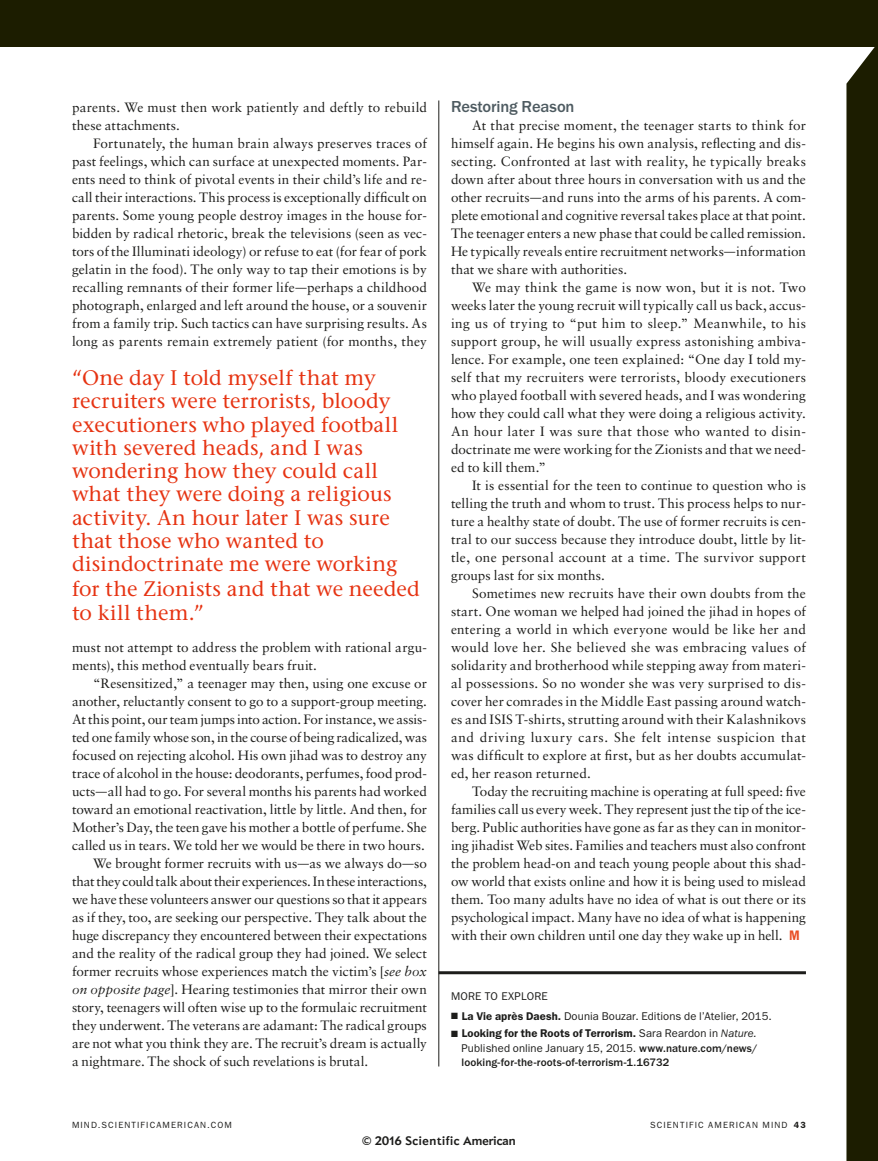
<style>
.page{position:relative;width:878px;height:1161px;background:#fff}
.page>*{position:absolute;margin:0;border:0;box-sizing:border-box;transform-origin:0 0}
.txt{font:500 21px/23.2px "Stone Serif Std";letter-spacing:.005em;color:#e63312}
.subhead{font:500 16.5px "ITC Franklin Gothic Std";letter-spacing:-.005em;color:#4e5b61}
.txt-2{font:13.5px/18px "Sabon LT Std";letter-spacing:.005em;color:#1d1d1b;text-align:justify}
.spine_txt{font:700 12px "Apres";letter-spacing:.02em;color:#1d1d1b}
.t1{font:500 11.25px/14.2px "ITC Franklin Gothic Std";letter-spacing:.01em;color:#1d1d1b;text-align:justify}
.more_head_rhp{font:11.25px "ITC Franklin Gothic Std";letter-spacing:.005em;color:#1d1d1b}
.folio_rt{font:9px "ITC Franklin Gothic Std";letter-spacing:.125em;color:#1d1d1b}
.s1{font-size:11.25px}
.s2{font-style:italic}
.s3{font-family:"ITC Franklin Gothic Std Dm Cd";font-size:14.25px;color:#e94e24}
.s4{font-weight:600}
.s5{font-weight:400}
.s6{font-weight:400;font-style:italic}
</style>
<div class="page">
<hr style="left:438px;top:100px;width:1px;height:966px;background:#1d1d1b">
<hr style="left:438px;top:971px;width:368px;height:3px;background:#1d1d1b">
<div style="left:0;top:0;width:878px;height:46px;background:#1c1d00"></div>
<div style="left:846px;top:46px;width:31px;height:1115px;background:#1c1d00"></div>
<hr style="left:877px;top:0;width:1px;height:1161px;background:#1c1d00">
<p class="txt-2" style="left:72px;top:98px;width:356px">parents. We must then work patiently and deftly to rebuild these attachments.</p>
<p class="txt-2" style="left:72px;top:134px;width:356px;text-indent:21px">Fortunately, the human brain always preserves traces of past feelings, which can surface at unexpected moments. Par&shy;ents need to think of pivotal events in their child’s life and re&shy;call their interactions. This process is exceptionally difficult on parents. Some young people destroy images in the house for&shy;bidden by radical rhetoric, break the televisions (seen as vec&shy;tors of the Illuminati ideology) or refuse to eat (for fear of pork gelatin in the food). The only way to tap their emotions is by recalling remnants of their former life<span class="s1">—</span>perhaps a childhood photograph, enlarged and left around the house, or a souvenir from a family trip. Such tactics can have surprising results. As long as parents remain extremely patient (for months, they</p>
<p class="txt" style="left:72px;top:366px;width:328px">“One day I told myself that my recruiters were terrorists, bloody executioners who played football with severed heads, and I was wondering how they could call what they were doing a religious activity. An hour later I was sure that those who wanted to disindoctrinate me were working</p>
<p class="txt" style="left:72px;top:577px;width:349px">for the Zionists and that we needed to kill them.”</p>
<p class="txt-2" style="left:72px;top:638px;width:356px">must not attempt to address the problem with rational argu&shy;ments), this method eventually bears fruit.</p>
<p class="txt-2" style="left:72px;top:674px;width:356px;text-indent:21px">“Resensitized,” a teenager may then, using one excuse or another, reluctantly consent to go to a support-group meeting.<br>At this point, our team jumps into action. For instance, we assis&shy;ted one family whose son, in the course of being radicalized, was focused on rejecting alcohol. His own jihad was to destroy any trace of alcohol in the house: deodorants, perfumes, food prod&shy;ucts<span class="s1">—</span>all had to go. For several months his parents had worked toward an emotional reactivation, little by little. And then, for Mother’s Day, the teen gave his mother a bottle of perfume. She called us in tears. We told her we would be there in two hours.</p>
<p class="txt-2" style="left:72px;top:854px;width:356px;text-indent:21px">We brought former recruits with us<span class="s1">—</span>as we always do<span class="s1">—</span>so that they could talk about their experiences. In these interactions, we have these volunteers answer our questions so that it appears as if they, too, are seeking our perspective. They talk about the huge discrepancy they encountered between their expectations and the reality of the radical group they had joined. We select former recruits whose experiences match the victim’s [<span class="s2">see box on opposite page</span>]. Hearing testimonies that mirror their own story, teenagers will often wise up to the formulaic recruitment they underwent. The veterans are adamant: The radical groups are not what you think they are. The recruit’s dream is actually a nightmare. The shock of such revelations is brutal.</p>
<p class="subhead" style="left:451px;top:97px;width:125px">Restoring Reason</p>
<p class="txt-2" style="left:451px;top:116px;width:356px;text-indent:21px">At that precise moment, the teenager starts to think for himself again. He begins his own analysis, reflecting and dis&shy;secting. Confronted at last with reality, he typically breaks down after about three hours in conversation with us and the other recruits<span class="s1">—</span>and runs into the arms of his parents. A com&shy;plete emotional and cognitive reversal takes place at that point.<br>The teenager enters a new phase that could be called remission.<br>He typically reveals entire recruitment networks<span class="s1">—</span>information that we share with authorities.</p>
<p class="txt-2" style="left:451px;top:278px;width:356px;text-indent:21px">We may think the game is now won, but it is not. Two weeks later the young recruit will typically call us back, accus&shy;ing us of trying to “put him to sleep.” Meanwhile, to his support group, he will usually express astonishing ambiva&shy;lence. For example, one teen explained: “One day I told my&shy;self that my recruiters were terrorists, bloody executioners who played football with severed heads, and I was wondering how they could call what they were doing a religious activity.<br>An hour later I was sure that those who wanted to disin&shy;doctrinate me were working for the Zionists and that we need&shy;ed to kill them.”</p>
<p class="txt-2" style="left:451px;top:476px;width:356px;text-indent:21px">It is essential for the teen to continue to question who is telling the truth and whom to trust. This process helps to nur&shy;ture a healthy state of doubt. The use of former recruits is cen&shy;tral to our success because they introduce doubt, little by lit&shy;tle, one personal account at a time. The survivor support groups last for six months.</p>
<p class="txt-2" style="left:451px;top:584px;width:356px;text-indent:21px">Sometimes new recruits have their own doubts from the start. One woman we helped had joined the jihad in hopes of entering a world in which everyone would be like her and would love her. She believed she was embracing values of solidarity and brotherhood while stepping away from materi&shy;al possessions. So no wonder she was very surprised to dis&shy;cover her comrades in the Middle East passing around watch&shy;es and ISIS T-shirts, strutting around with their Kalashnikovs and driving luxury cars. She felt intense suspicion that was difficult to explore at first, but as her doubts accumulat&shy;ed, her reason returned.</p>
<p class="txt-2" style="left:451px;top:782px;width:356px;text-indent:21px">Today the recruiting machine is operating at full speed: five families call us every week. They represent just the tip of the ice&shy;berg. Public authorities have gone as far as they can in monitor&shy;ing jihadist Web sites. Families and teachers must also confront the problem head-on and teach young people about this shad&shy;ow world that exists online and how it is being used to mislead them. Too many adults have no idea of what is out there or its psychological impact. Many have no idea of what is happening with their own children until one day they wake up in hell. <span class="s3">M</span></p>
<p class="more_head_rhp" style="left:451px;top:989px;width:98px">MORE TO EXPLORE</p>
<p class="more_head_rhp" style="left:451px;top:1010px;width:322px">■ <span class="s4">La Vie après Daesh.</span> Dounia Bouzar. Editions de l’Atelier, 2015.</p>
<p class="t1" style="left:461px;top:1027px;width:297px;text-indent:-10px">■ <span class="s4">Looking for the Roots of Terrorism.</span> <span class="s5">Sara Reardon in</span> <span class="s6">Nature.<br></span><span class="s5">Published online January 15, 2015.</span> www.nature.com/news/ looking-for-the-roots-of-terrorism-1.16732</p>
<p class="folio_rt" style="left:72px;top:1120px;width:161px">MIND.SCIENTIFICAMERICAN.COM</p>
<p class="folio_rt" style="left:650px;top:1120px;width:157px">SCIENTIFIC AMERICAN MIND <span class="s4">43</span></p>
<p class="spine_txt" style="left:362px;top:1133px;width:155px">© 2016 Scientific American</p>
</div>
